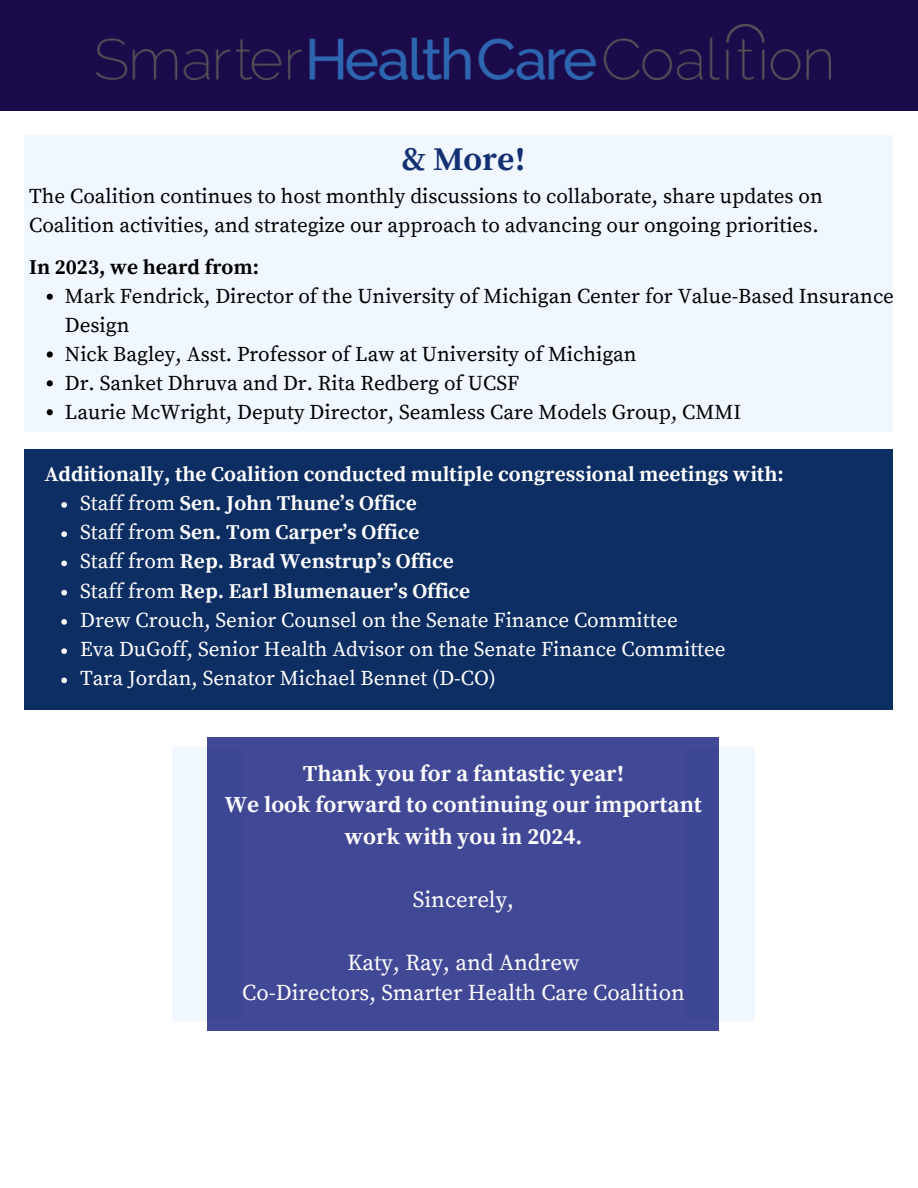
<style>
.page{position:relative;width:918px;height:1188px;background:#fff}
.page>*{position:absolute;margin:0;border:0;box-sizing:border-box;transform-origin:0 0}
.t1{font:700 33px "Source Serif Pro";color:#133072}
.t2{font:700 22.8px/31.5px "Source Serif Pro";color:#fff;text-align:center}
.t3{font:22.8px "Source Serif Pro";color:#fff}
.t4{font:22.5px "Source Serif Pro";color:#fff}
.t5{font:21px/29px "Source Serif Pro";color:#000}
.t6{font:700 21px "Source Serif Pro";color:#fff}
.t7{font:21px "Source Serif Pro";color:#fff}
.t8{font:700 21px "Source Serif Pro";color:#000}
.s1{font-weight:400}
</style>
<div class="page">
<div style="left:0;top:0;width:918px;height:110px;background:#1c0b4a"></div>
<div style="left:25px;top:135px;width:868px;height:297px;background:#f0f7fe"></div>
<img style="left:96px;top:25px;width:735px;height:55px">
<svg style="left:47px;top:294px;width:6px;height:6px"></svg>
<svg style="left:47px;top:351px;width:6px;height:7px"></svg>
<svg style="left:47px;top:380px;width:6px;height:6px"></svg>
<svg style="left:47px;top:409px;width:6px;height:6px"></svg>
<div style="left:25px;top:449px;width:868px;height:260px;background:#0d2e63"></div>
<svg style="left:61px;top:502px;width:6px;height:6px"></svg>
<svg style="left:61px;top:531px;width:6px;height:6px"></svg>
<svg style="left:61px;top:561px;width:6px;height:5px"></svg>
<svg style="left:61px;top:590px;width:6px;height:5px"></svg>
<svg style="left:61px;top:619px;width:6px;height:6px"></svg>
<svg style="left:61px;top:648px;width:6px;height:6px"></svg>
<svg style="left:61px;top:678px;width:6px;height:5px"></svg>
<div style="left:684px;top:747px;width:71px;height:273px;background:#f0f7fe"></div>
<div style="left:172px;top:747px;width:71px;height:273px;background:#f0f7fe"></div>
<div style="left:208px;top:737px;width:511px;height:293px;background:#414896"></div>
<p class="t1" style="left:401px;top:140px;width:126px">&amp; More!</p>
<p class="t5" style="left:29px;top:182px;width:795px">The Coalition continues to host monthly discussions to collaborate, share updates on<br>Coalition activities, and strategize our approach to advancing our ongoing priorities.</p>
<p class="t8" style="left:29px;top:255px;width:231px">In 2023, we heard from:</p>
<p class="t5" style="left:65px;top:283px;width:831px">Mark Fendrick, Director of the University of Michigan Center for Value-Based Insurance<br>Design</p>
<p class="t5" style="left:65px;top:340px;width:573px">Nick Bagley, Asst. Professor of Law at University of Michigan</p>
<p class="t5" style="left:65px;top:369px;width:456px">Dr. Sanket Dhruva and Dr. Rita Redberg of UCSF</p>
<p class="t5" style="left:65px;top:398px;width:678px">Laurie McWright, Deputy Director, Seamless Care Models Group, CMMI</p>
<p class="t6" style="left:44px;top:461px;width:741px">Additionally, the Coalition conducted multiple congressional meetings with:</p>
<p class="t6" style="left:80px;top:491px;width:338px"><span class="s1">Staff from</span> Sen. John Thune’s Office</p>
<p class="t6" style="left:80px;top:520px;width:341px"><span class="s1">Staff from</span> Sen. Tom Carper’s Office</p>
<p class="t6" style="left:80px;top:549px;width:375px"><span class="s1">Staff from</span> Rep. Brad Wenstrup’s Office</p>
<p class="t6" style="left:80px;top:578px;width:392px"><span class="s1">Staff from</span> Rep. Earl Blumenauer’s Office</p>
<p class="t7" style="left:80px;top:608px;width:599px">Drew Crouch, Senior Counsel on the Senate Finance Committee</p>
<p class="t7" style="left:80px;top:637px;width:647px">Eva DuGoff, Senior Health Advisor on the Senate Finance Committee</p>
<p class="t7" style="left:80px;top:666px;width:417px">Tara Jordan, Senator Michael Bennet (D-CO)</p>
<p class="t2" style="left:225px;top:758px;width:479px">Thank you for a fantastic year!<br>We look forward to continuing our important work with you in 2024.</p>
<p class="t3" style="left:413px;top:886px;width:103px">Sincerely,</p>
<p class="t3" style="left:347px;top:949px;width:234px">Katy, Ray, and Andrew</p>
<p class="t4" style="left:242px;top:979px;width:444px">Co-Directors, Smarter Health Care Coalition</p>
</div>
